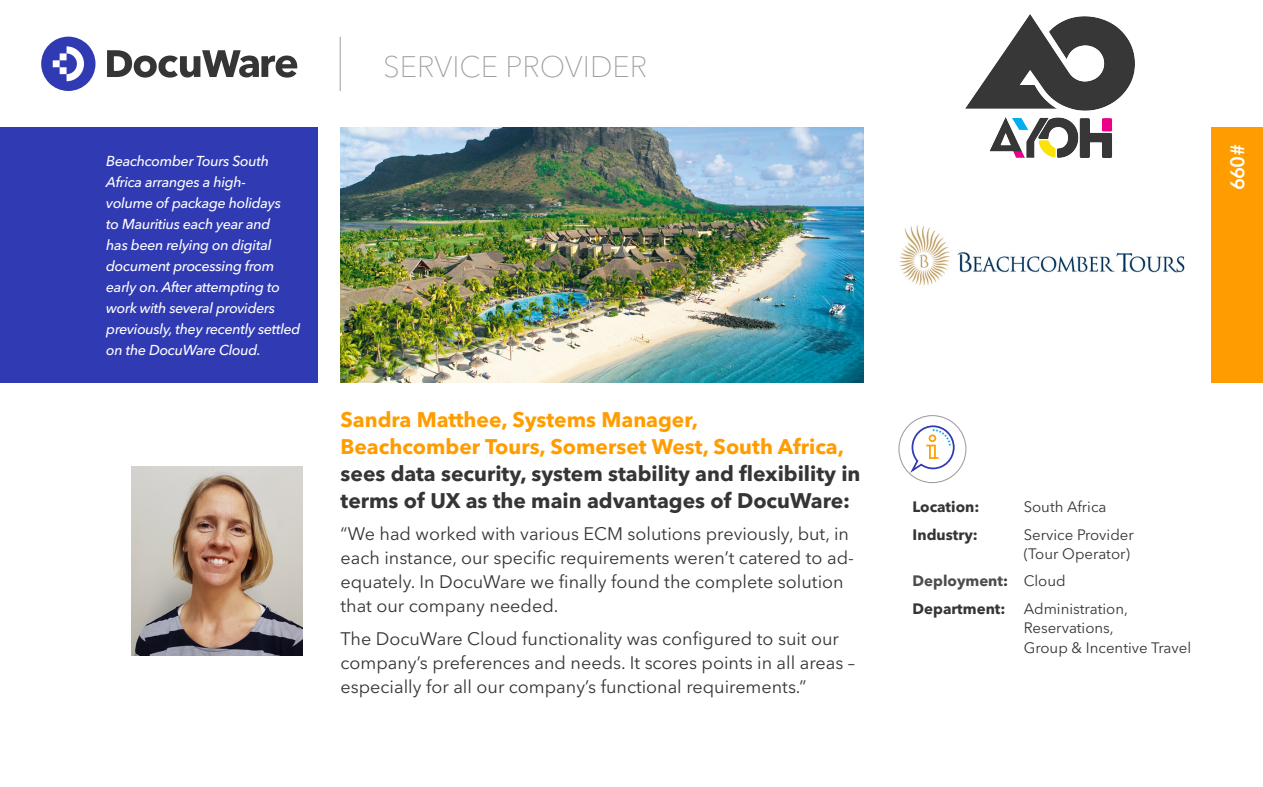
<style>
.page{position:relative;width:1263px;height:787px;background:#fff}
.page>*{position:absolute;margin:0;border:0;box-sizing:border-box;transform-origin:0 0}
.t1{font:100 29.4px "Avenir Next LT Pro";color:#9e9e9e}
.t2{font:700 21px/27px "Avenir Next LT Pro";color:#353535}
.t3{font:700 21px/27px "Avenir Next LT Pro";color:#ff9d00}
.t4{font:600 19.5px "Avenir Next LT Pro";color:#fff}
.t5{font:18px/24px "Avenir Next LT Pro";color:#353535}
.t6{font:15px/19.5px "Avenir Next LT Pro";color:#353535}
.t7{font:700 15px "Avenir Next LT Pro";color:#353535}
.t8{font:italic 500 14.25px/21px "Avenir Next LT Pro";letter-spacing:-.02em;color:#fff}
.s1{font-weight:700;color:#4b4c4d}
.s2{font-weight:700}
</style>
<div class="page">
<svg style="left:41px;top:37px;width:55px;height:54px"></svg>
<svg style="left:107px;top:50px;width:190px;height:28px"></svg>
<hr style="left:340px;top:37px;width:1px;height:54px;background:#9e9e9e">
<div style="left:1212px;top:128px;width:51px;height:255px;background:#ff9d00"></div>
<div style="left:0;top:128px;width:317px;height:255px;background:#303ab2"></div>
<div style="left:898px;top:415px;width:68px;height:68px;border:1px solid #9e9e9e;border-radius:50%"></div>
<svg style="left:908px;top:424px;width:47px;height:51px"></svg>
<img style="left:341px;top:128px;width:522px;height:255px">
<img style="left:132px;top:466px;width:171px;height:189px">
<img style="left:899px;top:225px;width:286px;height:61px">
<img style="left:966px;top:14px;width:168px;height:144px">
<p class="t8" style="left:106px;top:150px;width:196px">Beachcomber Tours South<br>Africa arranges a high-<br>volume of package holidays<br>to Mauritius each year and<br>has been relying on digital document processing from early on. After attempting to work with several providers previously, they recently settled on the DocuWare Cloud.</p>
<h1 class="t1" style="left:383px;top:49px;width:266px">SERVICE PROVIDER</h1>
<p class="t3" style="left:341px;top:406px;width:505px">Sandra Matthee, Systems Manager,<br>Beachcomber Tours, Somerset West, South Africa,</p>
<p class="t2" style="left:341px;top:460px;width:521px">sees data security, system stability and flexibility in terms of UX as the main advantages of DocuWare:</p>
<p class="t5" style="left:341px;top:522px;width:515px">“We had worked with various ECM solutions previously, but, in each instance, our specific requirements weren’t catered to ad&shy;equately. In DocuWare we finally found the complete solution that our company needed.</p>
<p class="t5" style="left:341px;top:626px;width:516px">The DocuWare Cloud functionality was configured to suit our company’s preferences and needs. It scores points in all areas – especially for all our company’s functional requirements.”</p>
<p class="t4" style="left:1249px;top:144px;width:47px;rotate:90deg">#099</p>
<p class="t7" style="left:913px;top:497px;width:68px">Location:</p>
<p class="t6" style="left:1024px;top:496px;width:84px">South Africa</p>
<p class="t7" style="left:913px;top:525px;width:67px">Industry:</p>
<p class="t6" style="left:1024px;top:524px;width:112px">Service Provider (Tour Operator)</p>
<p class="t6" style="left:913px;top:566px;width:217px;line-height:28px"><span class="s1">Deployment</span><span class="s2">:</span> Cloud<br><span class="s2">Department:</span> Administration,</p>
<p class="t6" style="left:1024px;top:618px;width:169px">Reservations,<br>Group &amp; Incentive Travel</p>
</div>
